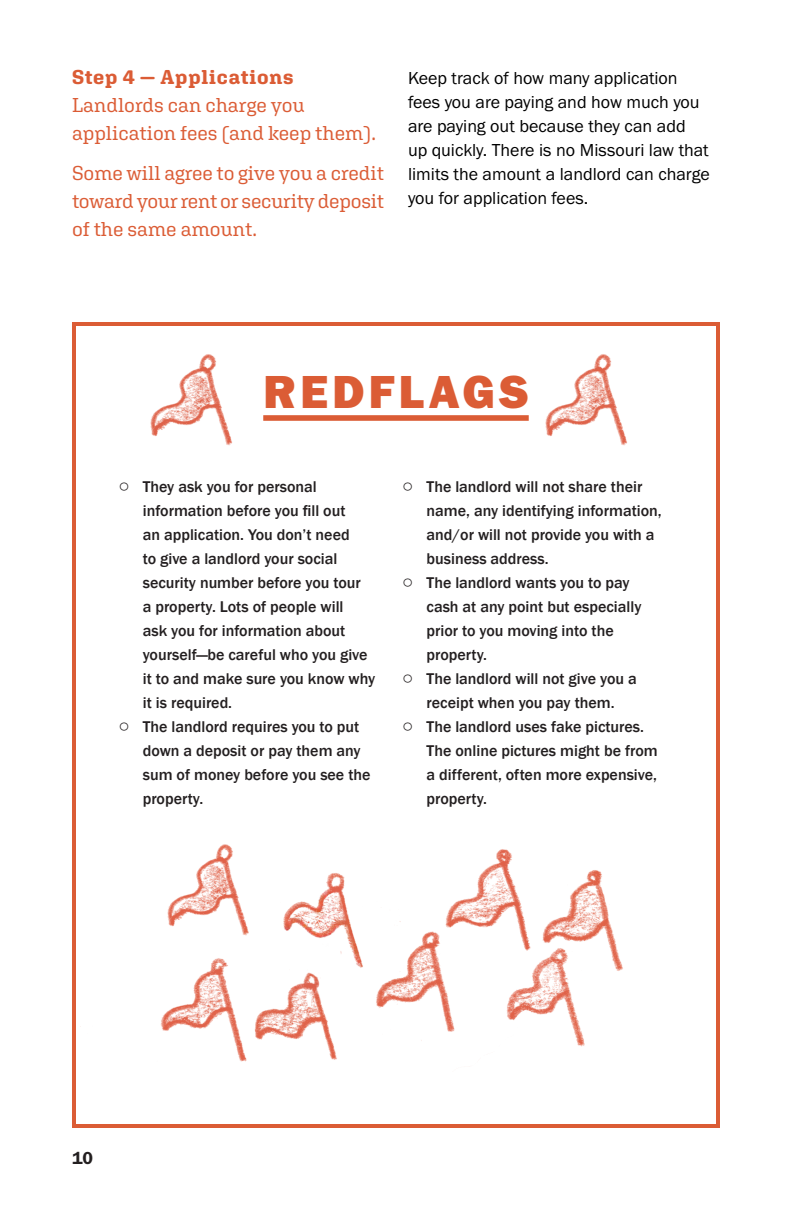
<style>
.page{position:relative;width:792px;height:1224px;background:#fff}
.page>*{position:absolute;margin:0;border:0;box-sizing:border-box;transform-origin:0 0}
.Header_1{font:48px "Franklin Gothic URW Hea";letter-spacing:.08em;color:#db5c35}
.Intro_Paragraph{font:20px/28px "Aglet Slab";letter-spacing:-.01em;color:#db5c35}
.Header_2{font:700 20px "Aglet Slab";letter-spacing:.035em;color:#db5c35}
.Body_Copy{font:18px/24px "Franklin Gothic URW Boo";color:#000}
.t1{font:18px "Franklin Gothic URW Dem";color:#231f20}
.t2{font:500 16px/24px "Franklin Gothic";color:#231f20}
.s1{font-family:"Franklin Gothic URW";font-weight:300}
</style>
<div class="page">
<img style="left:80px;top:844px;width:543px;height:218px">
<div style="left:263px;top:415px;width:266px;height:6px;background:#db5c35"></div>
<div style="left:72px;top:322px;width:648px;height:806px;border:4px solid #db5c35"></div>
<img style="left:150px;top:354px;width:82px;height:92px">
<img style="left:545px;top:354px;width:82px;height:92px">
<p class="Header_2" style="left:72px;top:65px;width:223px">Step 4 — Applications</p>
<p class="Intro_Paragraph" style="left:72px;top:91px;width:305px">Landlords can charge you application fees (and keep them).</p>
<p class="Intro_Paragraph" style="left:72px;top:159px;width:313px;text-align:justify">Some will agree to give you a credit toward your rent or security deposit of the same amount.</p>
<p class="Body_Copy" style="left:408px;top:66px;width:303px">Keep track of how many application fees you are paying and how much you are paying out because they can add<br>up quickly. There is no Missouri law that limits the amount a landlord can charge you for application fees.</p>
<p class="Header_1" style="left:263px;top:361px;width:267px">REDFLAGS</p>
<p class="t2" style="left:143px;top:475px;width:234px;text-indent:-24px"><span class="s1">○</span> They ask you for personal information before you fill out<br>an application. You don’t need<br>to give a landlord your social security number before you tour<br>a property. Lots of people will<br>ask you for information about yourself—be careful who you give it to and make sure you know why it is required.</p>
<p class="t2" style="left:143px;top:715px;width:229px;text-indent:-24px"><span class="s1">○</span> The landlord requires you to put down a deposit or pay them any sum of money before you see the property.</p>
<p class="t2" style="left:427px;top:475px;width:237px;text-indent:-24px"><span class="s1">○</span> The landlord will not share their name, any identifying information, and/or will not provide you with a business address.</p>
<p class="t2" style="left:427px;top:571px;width:216px;text-indent:-24px"><span class="s1">○</span> The landlord wants you to pay cash at any point but especially prior to you moving into the property.</p>
<p class="t2" style="left:403px;top:667px;width:236px;text-align:center"><span class="s1">○</span> The landlord will not give you a receipt when you pay them.</p>
<p class="t2" style="left:427px;top:715px;width:233px;text-indent:-24px"><span class="s1">○</span> The landlord uses fake pictures.<br>The online pictures might be from a different, often more expensive, property.</p>
<p class="t1" style="left:72px;top:1147px;width:23px">10</p>
</div>
